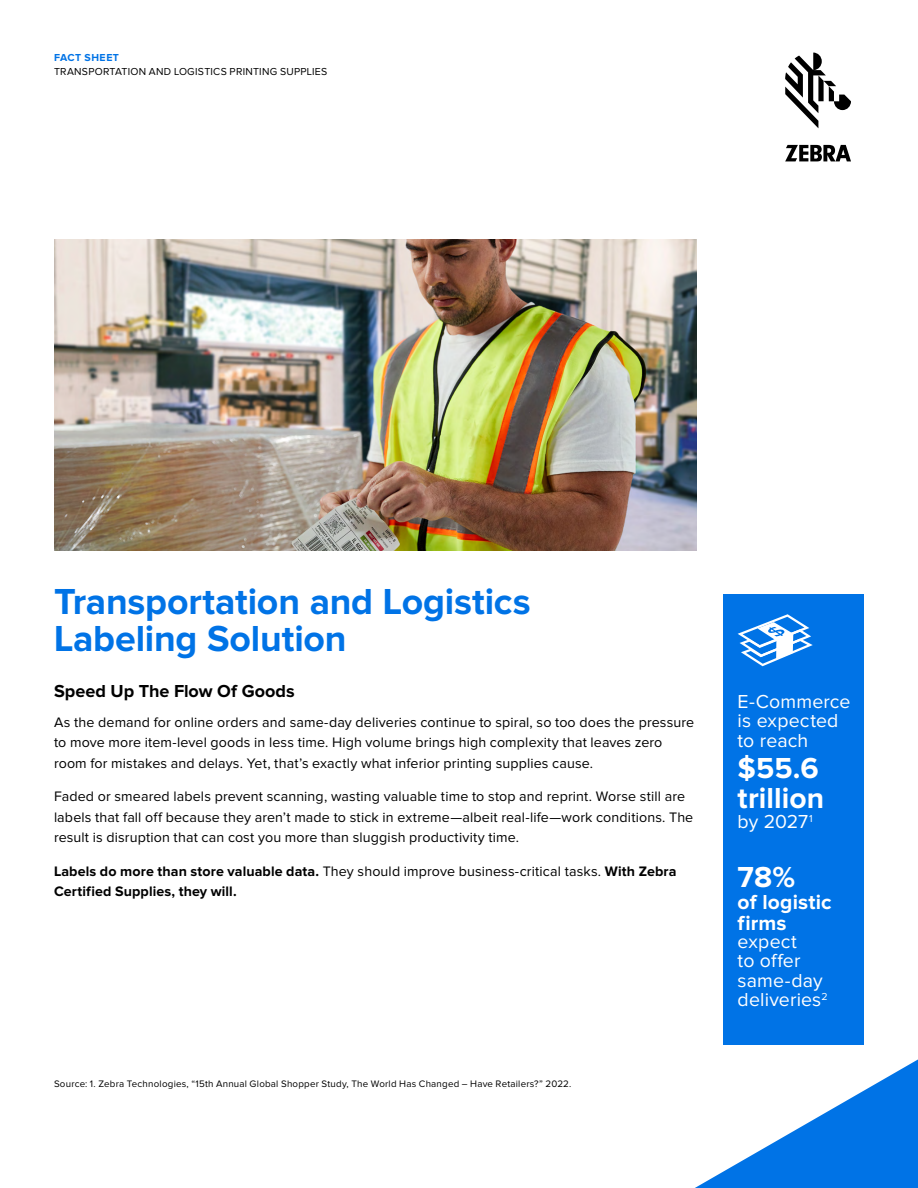
<style>
.page{position:relative;width:918px;height:1188px;background:#fff}
.page>*{position:absolute;margin:0;border:0;box-sizing:border-box;transform-origin:0 0}
.t1{font:700 37.5px/37.5px "Proxima Nova";letter-spacing:-.005em;color:#0073e6}
.t2{font:700 30px/30px "Proxima Nova";color:#fff}
.t3{font:700 21px/21px "Proxima Nova";letter-spacing:.005em;color:#fff}
.t4{font:19.5px/19.5px "Proxima Nova";letter-spacing:.01em;color:#fff}
.t5{font:700 18px "Proxima Nova";color:#000}
.t6{font:14.25px/20.2px "Proxima Nova";letter-spacing:.01em;color:#000}
.t7{font:700 14.25px/20.2px "Proxima Nova";letter-spacing:.01em;color:#000}
.t8{font:10.5px "Proxima Nova";letter-spacing:.025em;color:#000}
.t9{font:700 10.5px "Proxima Nova";letter-spacing:.05em;color:#0073e6}
.t10{font:9.75px "Proxima Nova";letter-spacing:.025em;color:#000}
.s1{font-weight:400}
</style>
<div class="page">
<svg style="left:785px;top:53px;width:66px;height:75px"></svg>
<svg style="left:785px;top:145px;width:66px;height:16px"></svg>
<div style="left:724px;top:594px;width:140px;height:451px;background:#0073e6"></div>
<svg style="left:695px;top:1059px;width:223px;height:129px"></svg>
<img style="left:54px;top:240px;width:643px;height:311px">
<svg style="left:738px;top:614px;width:75px;height:52px"></svg>
<p class="t9" style="left:54px;top:53px;width:67px">FACT SHEET</p>
<p class="t8" style="left:54px;top:67px;width:275px">TRANSPORTATION AND LOGISTICS PRINTING SUPPLIES</p>
<h1 class="t1" style="left:54px;top:584px;width:478px">Transportation and Logistics<br>Labeling Solution</h1>
<p class="t5" style="left:54px;top:683px;width:242px">Speed Up The Flow Of Goods</p>
<p class="t6" style="left:54px;top:713px;width:642px">As the demand for online orders and same-day deliveries continue to spiral, so too does the pressure to move more item-level goods in less time. High volume brings high complexity that leaves zero room for mistakes and delays. Yet, that’s exactly what inferior printing supplies cause.</p>
<p class="t6" style="left:54px;top:787px;width:641px">Faded or smeared labels prevent scanning, wasting valuable time to stop and reprint. Worse still are labels that fall off because they aren’t made to stick in extreme—albeit real-life—work conditions. The result is disruption that can cost you more than sluggish productivity time.</p>
<p class="t7" style="left:54px;top:861px;width:624px">Labels do more than store valuable data. <span class="s1">They should improve business-critical tasks.</span> With Zebra<br>Certified Supplies, they will.</p>
<p class="t10" style="left:54px;top:1079px;width:519px">Source: 1. Zebra Technologies, “15th Annual Global Shopper Study, The World Has Changed – Have Retailers?” 2022.</p>
<h3 class="t4" style="left:738px;top:692px;width:114px">E-Commerce is expected to reach</h3>
<h2 class="t2" style="left:738px;top:754px;width:88px">$55.6 trillion</h2>
<h3 class="t4" style="left:738px;top:813px;width:77px">by 2027<sup>1</sup></h3>
<h2 class="t2" style="left:738px;top:864px;width:59px">78%</h2>
<h3 class="t3" style="left:738px;top:892px;width:96px">of logistic firms</h3>
<h3 class="t4" style="left:738px;top:932px;width:92px">expect<br>to offer same-day deliveries<sup>2</sup></h3>
</div>
